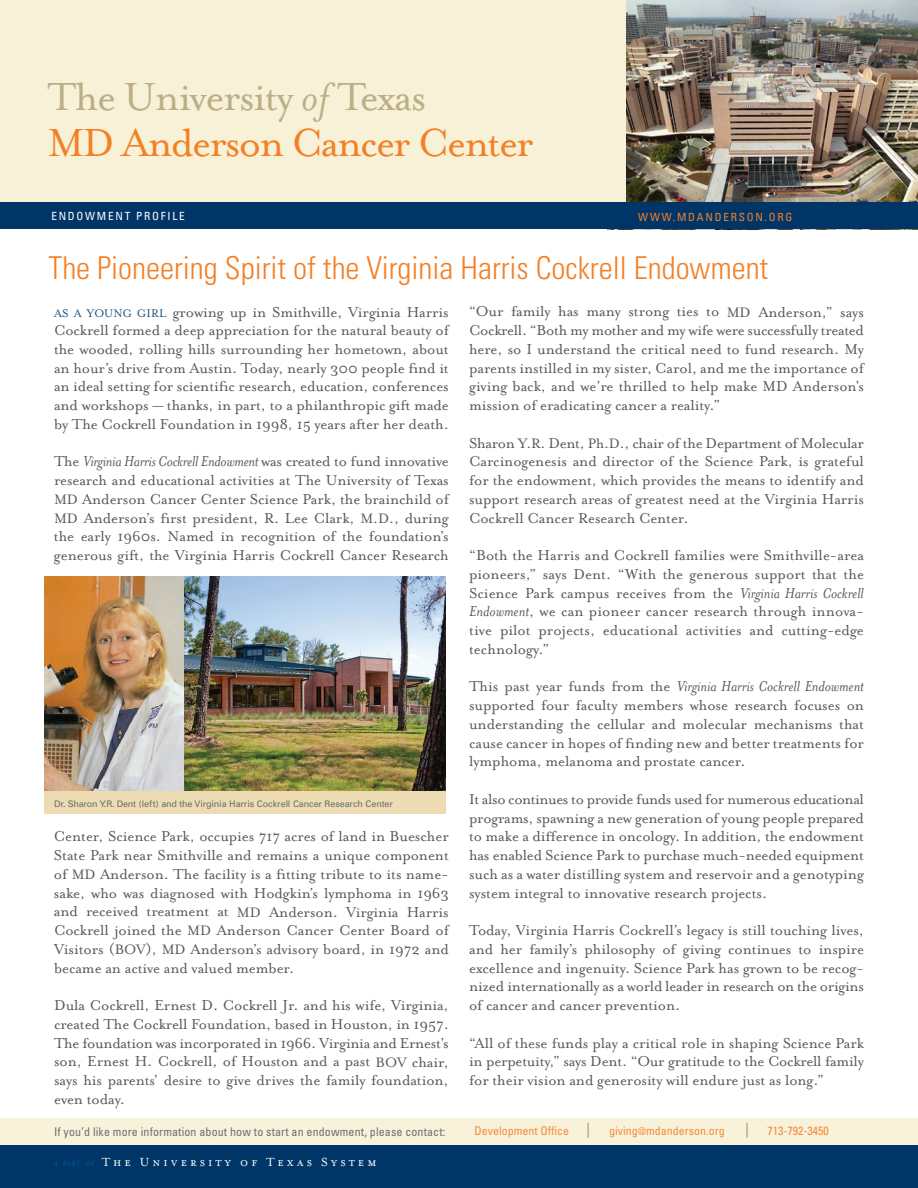
<style>
.page{position:relative;width:918px;height:1188px;background:#fff}
.page>*{position:absolute;margin:0;border:0;box-sizing:border-box;transform-origin:0 0}
.t1{font:45px/46.5px "Mrs Eaves OT";letter-spacing:-.04em;color:#f48026}
.t2{font:300 condensed 31.5px "Univers";color:#f48026}
.t3{font:16.5px/18.8px "Mrs Eaves OT";letter-spacing:-.005em;color:#57585a;text-align:justify}
.t4{font:13.5px "Mrs Eaves Small Caps";letter-spacing:.22em;color:#fff}
.t5{font:condensed 12px "Univers";letter-spacing:.01em;color:#6c6d70}
.t6{font:condensed 12px "Univers";color:#f58b37}
.t7{font:condensed 11.25px "Univers";color:#f48026}
.t8{font:condensed 11.25px "Univers";letter-spacing:.155em;color:#fff}
.t9{font:9px "Univers";letter-spacing:-.01em;color:#6c6d70}
.s1{color:#bcae86}
.s2{font-style:italic;color:#bcae86}
.s3{font-size:12.75px;color:#164f7e}
.s4{font-style:italic}
.s5{font-size:15.75px}
.s6{font-size:10.5px}
.s7{font-family:"Mrs Eaves OT";font-style:italic;font-size:8.7px;color:#005c9e}
</style>
<div class="page">
<img style="left:44px;top:577px;width:140px;height:215px">
<img style="left:184px;top:576px;width:262px;height:216px">
<img style="left:625px;top:0;width:293px;height:202px">
<div style="left:0;top:0;width:625px;height:229px;background:#f7f1d7"></div>
<div style="left:0;top:1145px;width:918px;height:43px;background:#003667"></div>
<div style="left:0;top:202px;width:918px;height:28px;background:#003667"></div>
<div style="left:44px;top:792px;width:402px;height:22px;background:#eddcb3"></div>
<div style="left:0;top:1118px;width:918px;height:27px;background:#f8f2db"></div>
<svg style="left:587px;top:1123px;width:2px;height:15px"></svg>
<svg style="left:746px;top:1123px;width:2px;height:15px"></svg>
<h1 class="t1" style="left:48px;top:73px;width:488px"><span class="s1">The University</span> <span class="s2">of</span> <span class="s1">Texas<br></span>MD Anderson Cancer Center</h1>
<p class="t8" style="left:51px;top:209px;width:134px">Endowment Profile</p>
<p class="t7" style="left:638px;top:210px;width:13px">WWW</p>
<p class="t7" style="left:673px;top:210px;width:121px">.MD AND ERSON.OR G</p>
<h2 class="t2" style="left:48px;top:249px;width:722px">The Pioneering Spirit of the Virginia Harris Cockrell Endowment</h2>
<p class="t3" style="left:54px;top:302px;width:396px"><span class="s3">As a young girl</span> growing up in Smithville, Virginia Harris Cockrell formed a deep appreciation for the natural beauty of the wooded, rolling hills surrounding her hometown, about an hour’s drive from Austin. Today, nearly 300 people find it an ideal setting for scientific research, education, conferences and workshops — thanks, in part, to a philanthropic gift made by The Cockrell Foundation in 1998, 15 years after her death.</p>
<p class="t3" style="left:54px;top:452px;width:397px">The <span class="s4">Virginia Harris Cockrell Endowment</span> was created to fund innovative research and educational activities at The University of Texas <span class="s5">MD</span> Anderson Cancer Center Science Park, the brainchild of <span class="s5">MD</span> Anderson’s first president, R. Lee Clark, <span class="s5">M.D.</span>, during the early 1960s. Named in recognition of the foundation’s generous gift, the Virginia Harris Cockrell Cancer Research</p>
<p class="t9" style="left:54px;top:798px;width:340px">Dr. Sharon Y.R. Dent (left) and the Virginia Harris Cockrell Cancer Research Center</p>
<p class="t3" style="left:54px;top:827px;width:396px">Center, Science Park, occupies 717 acres of land in Buescher State Park near Smithville and remains a unique component of <span class="s5">MD</span> Anderson. The facility is a fitting tribute to its name&shy;sake, who was diagnosed with Hodgkin’s lymphoma in 1963 and received treatment at <span class="s5">MD</span> Anderson. Virginia Harris Cockrell joined the <span class="s5">MD</span> Anderson Cancer Center Board of Visitors (<span class="s5">BOV</span>), <span class="s5">MD</span> Anderson’s advisory board, in 1972 and became an active and valued member.</p>
<p class="t3" style="left:54px;top:996px;width:396px">Dula Cockrell, Ernest D. Cockrell Jr. and his wife, Virginia, created The Cockrell Foundation, based in Houston, in 1957.<br>The foundation was incorporated in 1966. Virginia and Ernest’s son, Ernest H. Cockrell, of Houston and a past <span class="s5">BOV</span> chair, says his parents’ desire to give drives the family foundation, even today.</p>
<p class="t3" style="left:469px;top:302px;width:397px">“Our family has many strong ties to <span class="s5">MD</span> Anderson,” says Cockrell. “Both my mother and my wife were successfully treated here, so I understand the critical need to fund research. My parents instilled in my sister, Carol, and me the importance of giving back, and we’re thrilled to help make MD Anderson’s mission of eradicating cancer a reality.”</p>
<p class="t3" style="left:469px;top:433px;width:396px">Sharon <span class="s5">Y.R.</span> Dent, <span class="s5">Ph.D.</span>, chair of the Department of Molecular Carcinogenesis and director of the Science Park, is grateful for the endowment, which provides the means to identify and support research areas of greatest need at the Virginia Harris Cockrell Cancer Research Center.</p>
<p class="t3" style="left:469px;top:546px;width:396px">“Both the Harris and Cockrell families were Smithville-area pioneers,” says Dent. “With the generous support that the Science Park campus receives from the <span class="s4">Virginia Harris Cockrell Endowment</span>, we can pioneer cancer research through innova&shy;tive pilot projects, educational activities and cutting-edge technology.”</p>
<p class="t3" style="left:469px;top:677px;width:396px">This past year funds from the <span class="s4">Virginia Harris Cockrell Endowment </span>supported four faculty members whose research focuses on understanding the cellular and molecular mechanisms that cause cancer in hopes of finding new and better treatments for lymphoma, melanoma and prostate cancer.</p>
<p class="t3" style="left:469px;top:790px;width:397px">It also continues to provide funds used for numerous educational programs, spawning a new generation of young people prepared to make a difference in oncology. In addition, the endowment has enabled Science Park to purchase much-needed equipment such as a water distilling system and reservoir and a genotyping system integral to innovative research projects.</p>
<p class="t3" style="left:469px;top:921px;width:396px">Today, Virginia Harris Cockrell’s legacy is still touching lives, and her family’s philosophy of giving continues to inspire excellence and ingenuity. Science Park has grown to be recog&shy;nized internationally as a world leader in research on the origins of cancer and cancer prevention.</p>
<p class="t3" style="left:469px;top:1033px;width:397px">“All of these funds play a critical role in shaping Science Park in perpetuity,” says Dent. “Our gratitude to the Cockrell family for their vision and generosity will endure just as long.”</p>
<p class="t5" style="left:54px;top:1124px;width:393px">If you’d like more information about how to start an endowment, please contact:</p>
<p class="t6" style="left:475px;top:1124px;width:96px">Development Office</p>
<p class="t6" style="left:609px;top:1124px;width:117px">giving<span class="s6">@</span>mdanderson.org</p>
<p class="t6" style="left:767px;top:1124px;width:63px">713-792-3450</p>
<p class="t4" style="left:53px;top:1155px;width:325px"><span class="s7">A PART OF</span> The University of Texas System</p>
</div>
